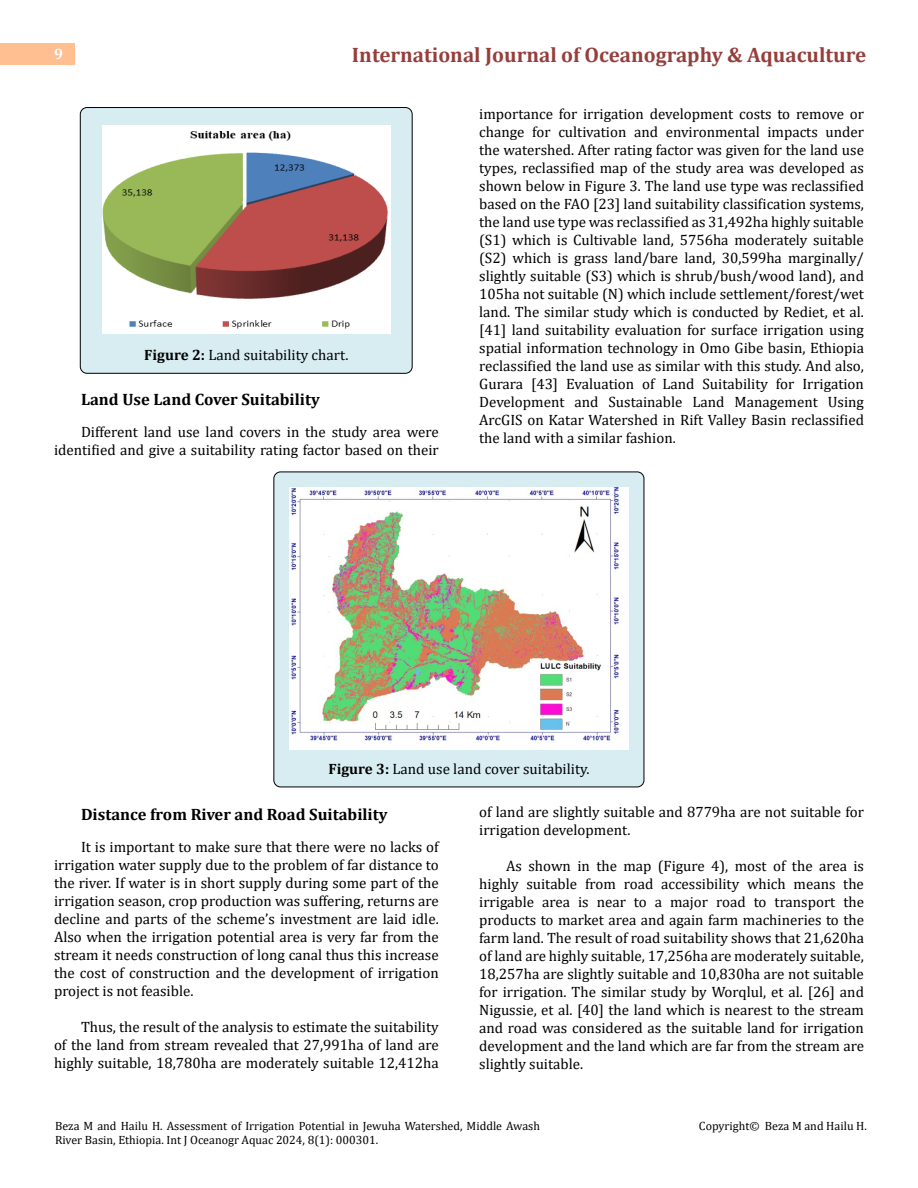
<style>
.page{position:relative;width:918px;height:1188px;background:#fff}
.page>*{position:absolute;margin:0;border:0;box-sizing:border-box;transform-origin:0 0}
.t1{font:700 21px "Cambria";color:#953f3c}
.t2{font:700 16.5px "Cambria";color:#000}
.t3{font:15px/18px "Cambria";color:#000;text-align:justify}
.t4{font:700 15px "Cambria";color:#fff}
.t5{font:12px/14.4px "Cambria";color:#000}
.s1{font-weight:700}
</style>
<div class="page">
<div style="left:0;top:43px;width:75px;height:21px;background:#ffbf91"></div>
<div style="left:80px;top:108px;width:332px;height:265px;background:#d8edf2;border-radius:7px"></div>
<div style="left:80px;top:107px;width:333px;height:267px;border:1px solid #000;border-radius:7px"></div>
<div style="left:274px;top:472px;width:370px;height:315px;background:#d8edf2;border-radius:7px"></div>
<div style="left:273px;top:472px;width:371px;height:315px;border:1px solid #000;border-radius:7px"></div>
<img style="left:102px;top:125px;width:289px;height:209px">
<img style="left:290px;top:488px;width:338px;height:261px">
<p class="t4" style="left:54px;top:44px;width:10px">9</p>
<h1 class="t1" style="left:352px;top:40px;width:516px">International Journal of Oceanography &amp; Aquaculture</h1>
<p class="t3" style="left:144px;top:345px;width:206px"><span class="s1">Figure 2:</span> Land suitability chart.</p>
<p class="t2" style="left:81px;top:388px;width:240px">Land Use Land Cover Suitability</p>
<p class="t3" style="left:54px;top:423px;width:386px;text-align:right">Different land use land covers in the study area were identified and give a suitability rating factor based on their</p>
<p class="t3" style="left:479px;top:105px;width:386px">importance for irrigation development costs to remove or change for cultivation and environmental impacts under the watershed. After rating factor was given for the land use types, reclassified map of the study area was developed as shown below in Figure 3. The land use type was reclassified based on the FAO [23] land suitability classification systems, the land use type was reclassified as 31,492ha highly suitable (S1) which is Cultivable land, 5756ha moderately suitable (S2) which is grass land/bare land, 30,599ha marginally/ slightly suitable (S3) which is shrub/bush/wood land), and 105ha not suitable (N) which include settlement/forest/wet land. The similar study which is conducted by Rediet, et al. [41] land suitability evaluation for surface irrigation using spatial information technology in Omo Gibe basin, Ethiopia reclassified the land use as similar with this study. And also, Gurara [43] Evaluation of Land Suitability for Irrigation Development and Sustainable Land Management Using ArcGIS on Katar Watershed in Rift Valley Basin reclassified the land with a similar fashion.</p>
<p class="t3" style="left:328px;top:760px;width:263px"><span class="s1">Figure 3:</span> Land use land cover suitability.</p>
<p class="t2" style="left:81px;top:803px;width:308px">Distance from River and Road Suitability</p>
<p class="t3" style="left:54px;top:837px;width:386px;text-indent:27px">It is important to make sure that there were no lacks of irrigation water supply due to the problem of far distance to the river. If water is in short supply during some part of the irrigation season, crop production was suffering, returns are decline and parts of the scheme’s investment are laid idle.<br>Also when the irrigation potential area is very far from the stream it needs construction of long canal thus this increase the cost of construction and the development of irrigation project is not feasible.</p>
<p class="t3" style="left:54px;top:1017px;width:386px;text-indent:27px">Thus, the result of the analysis to estimate the suitability of the land from stream revealed that 27,991ha of land are highly suitable, 18,780ha are moderately suitable 12,412ha</p>
<p class="t3" style="left:479px;top:803px;width:386px">of land are slightly suitable and 8779ha are not suitable for irrigation development.</p>
<p class="t3" style="left:479px;top:857px;width:386px;text-indent:27px">As shown in the map (Figure 4), most of the area is highly suitable from road accessibility which means the irrigable area is near to a major road to transport the products to market area and again farm machineries to the farm land. The result of road suitability shows that 21,620ha of land are highly suitable, 17,256ha are moderately suitable, 18,257ha are slightly suitable and 10,830ha are not suitable for irrigation. The similar study by Worqlul, et al. [26] and Nigussie, et al. [40] the land which is nearest to the stream and road was considered as the suitable land for irrigation development and the land which are far from the stream are slightly suitable.</p>
<p class="t5" style="left:55px;top:1118px;width:486px">Beza M and Hailu H. Assessment of Irrigation Potential in Jewuha Watershed, Middle Awash<br>River Basin, Ethiopia. Int J Oceanogr Aquac 2024, 8(1): 000301.</p>
<p class="t5" style="left:699px;top:1118px;width:170px">Copyright© Beza M and Hailu H.</p>
</div>
